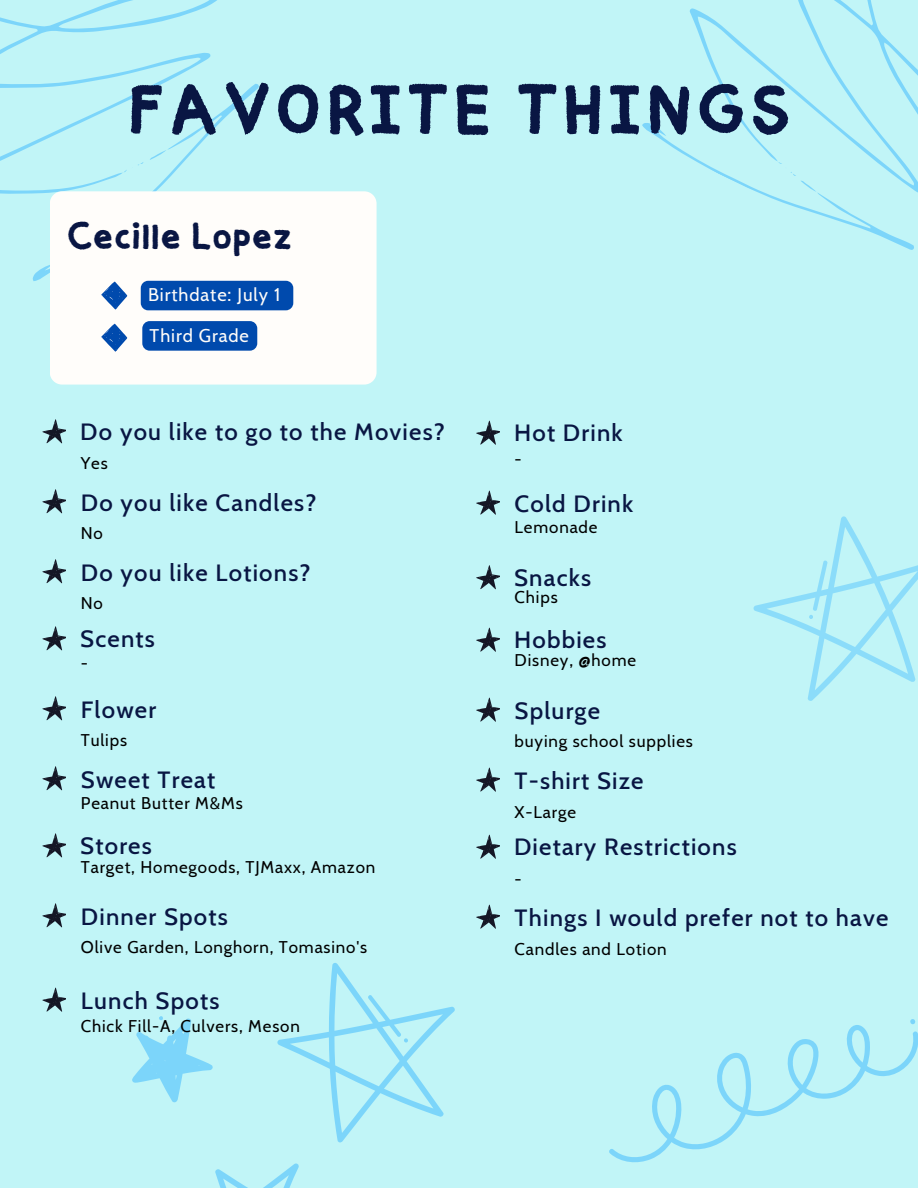
<style>
.page{position:relative;width:918px;height:1188px;background:#c1f5f7}
.page>*{position:absolute;margin:0;border:0;box-sizing:border-box;transform-origin:0 0}
.t1{font:73.35px "puimek";letter-spacing:.04em;color:#091643}
.t2{font:39.45px "puimek";color:#091643}
.t3{font:500 24px "Cabin";letter-spacing:.05em;color:#091643}
.t4{font:18.3px "Cabin";letter-spacing:.05em;color:#fffdfa}
.t5{font:16.95px "Cabin";letter-spacing:.05em;color:#000}
</style>
<div class="page">
<svg style="left:33px;top:84px;width:226px;height:197px"></svg>
<svg style="left:0;top:0;width:222px;height:194px"></svg>
<svg style="left:690px;top:0;width:228px;height:193px"></svg>
<svg style="left:642px;top:123px;width:272px;height:127px"></svg>
<svg style="left:609px;top:1019px;width:309px;height:144px"></svg>
<svg style="left:753px;top:516px;width:165px;height:185px"></svg>
<svg style="left:132px;top:963px;width:323px;height:225px"></svg>
<div style="left:50px;top:191px;width:327px;height:194px;background:#fffdfa;border-radius:12px"></div>
<svg style="left:101px;top:282px;width:26px;height:28px"></svg>
<svg style="left:101px;top:324px;width:26px;height:28px"></svg>
<div style="left:141px;top:281px;width:152px;height:29px;background:#004aad;border-radius:7px"></div>
<div style="left:142px;top:321px;width:115px;height:30px;background:#004aad;border-radius:7px"></div>
<svg style="left:42px;top:419px;width:24px;height:25px"></svg>
<svg style="left:42px;top:489px;width:24px;height:25px"></svg>
<svg style="left:42px;top:559px;width:24px;height:25px"></svg>
<svg style="left:42px;top:626px;width:24px;height:25px"></svg>
<svg style="left:42px;top:696px;width:24px;height:25px"></svg>
<svg style="left:42px;top:766px;width:24px;height:25px"></svg>
<svg style="left:42px;top:833px;width:24px;height:25px"></svg>
<svg style="left:42px;top:903px;width:24px;height:25px"></svg>
<svg style="left:42px;top:987px;width:24px;height:25px"></svg>
<svg style="left:476px;top:420px;width:24px;height:25px"></svg>
<svg style="left:476px;top:490px;width:24px;height:25px"></svg>
<svg style="left:476px;top:565px;width:24px;height:25px"></svg>
<svg style="left:476px;top:627px;width:24px;height:25px"></svg>
<svg style="left:476px;top:697px;width:24px;height:25px"></svg>
<svg style="left:476px;top:767px;width:24px;height:25px"></svg>
<svg style="left:476px;top:834px;width:24px;height:25px"></svg>
<svg style="left:476px;top:904px;width:24px;height:25px"></svg>
<h1 class="t1" style="left:127px;top:40px;width:665px">FAVORITE THINGS</h1>
<h2 class="t2" style="left:66px;top:198px;width:227px">Cecille Lopez</h2>
<p class="t4" style="left:148px;top:284px;width:133px">Birthdate: July 1</p>
<p class="t4" style="left:150px;top:324px;width:101px">Third Grade</p>
<p class="t3" style="left:80px;top:417px;width:366px">Do you like to go to the Movies?</p>
<p class="t5" style="left:81px;top:453px;width:28px">Yes</p>
<p class="t3" style="left:81px;top:488px;width:237px">Do you like Candles?</p>
<p class="t5" style="left:81px;top:523px;width:24px">No</p>
<p class="t3" style="left:81px;top:558px;width:231px">Do you like Lotions?</p>
<p class="t5" style="left:81px;top:593px;width:24px">No</p>
<p class="t3" style="left:80px;top:624px;width:76px">Scents</p>
<p class="t5" style="left:81px;top:653px;width:9px">-</p>
<p class="t3" style="left:81px;top:695px;width:77px">Flower</p>
<p class="t5" style="left:81px;top:730px;width:48px">Tulips</p>
<p class="t3" style="left:81px;top:765px;width:136px">Sweet Treat</p>
<p class="t5" style="left:81px;top:793px;width:163px">Peanut Butter M&amp;Ms</p>
<p class="t3" style="left:80px;top:831px;width:73px">Stores</p>
<p class="t5" style="left:81px;top:857px;width:296px">Target, Homegoods, TJMaxx, Amazon</p>
<p class="t3" style="left:81px;top:902px;width:149px">Dinner Spots</p>
<p class="t5" style="left:81px;top:936px;width:288px">Olive Garden, Longhorn, Tomasino's</p>
<p class="t3" style="left:81px;top:986px;width:140px">Lunch Spots</p>
<p class="t5" style="left:81px;top:1015px;width:220px">Chick Fill-A, Culvers, Meson</p>
<p class="t3" style="left:514px;top:418px;width:110px">Hot Drink</p>
<p class="t5" style="left:515px;top:449px;width:9px">-</p>
<p class="t3" style="left:515px;top:488px;width:120px">Cold Drink</p>
<p class="t5" style="left:515px;top:516px;width:84px">Lemonade</p>
<p class="t3" style="left:514px;top:563px;width:79px">Snacks</p>
<p class="t5" style="left:515px;top:587px;width:45px">Chips</p>
<p class="t3" style="left:514px;top:625px;width:94px">Hobbies</p>
<p class="t5" style="left:515px;top:650px;width:123px">Disney, @home</p>
<p class="t3" style="left:515px;top:696px;width:87px">Splurge</p>
<p class="t5" style="left:515px;top:731px;width:180px">buying school supplies</p>
<p class="t3" style="left:515px;top:766px;width:130px">T-shirt Size</p>
<p class="t5" style="left:515px;top:801px;width:63px">X-Large</p>
<p class="t3" style="left:514px;top:832px;width:224px">Dietary Restrictions</p>
<p class="t5" style="left:515px;top:868px;width:9px">-</p>
<p class="t3" style="left:515px;top:903px;width:375px">Things I would prefer not to have</p>
<p class="t5" style="left:515px;top:938px;width:153px">Candles and Lotion</p>
</div>
